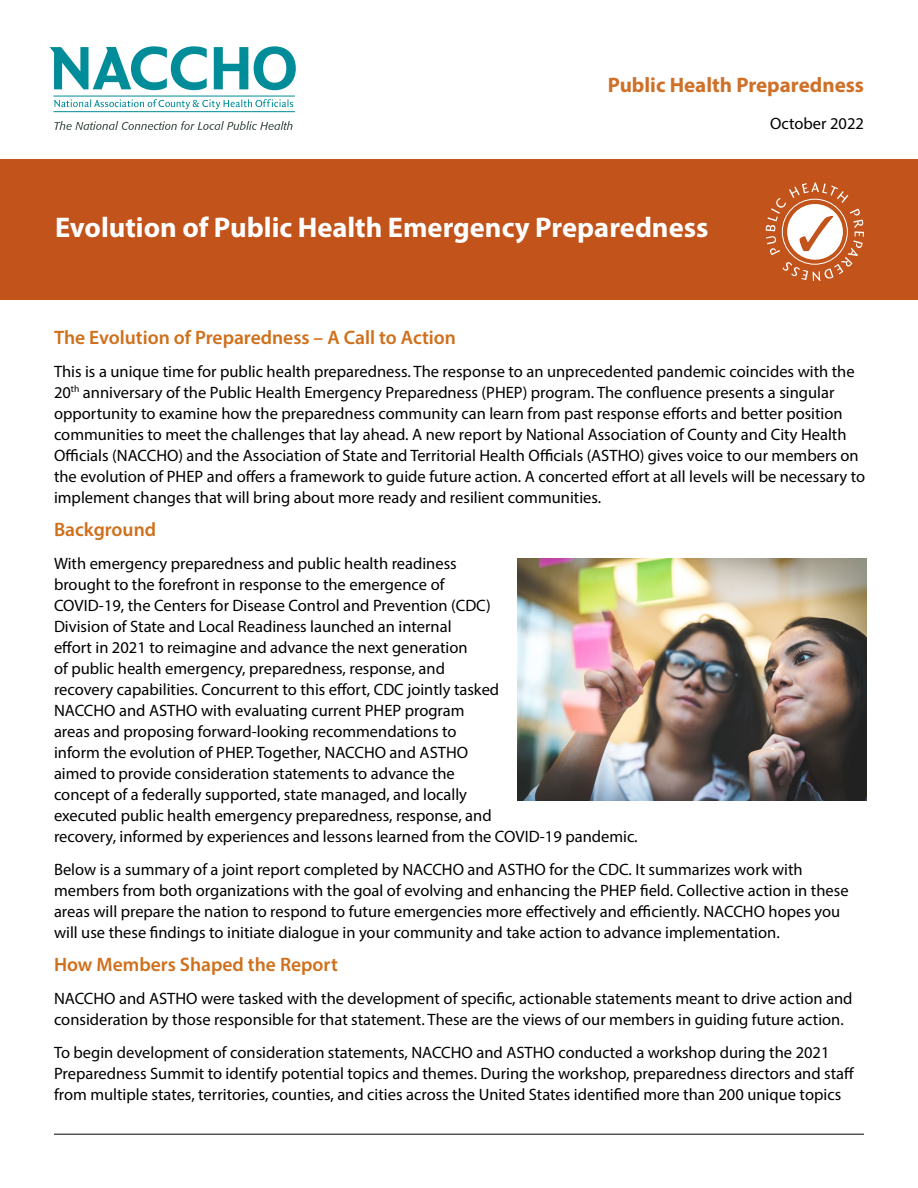
<style>
.page{position:relative;width:918px;height:1188px;background:#fff}
.page>*{position:absolute;margin:0;border:0;box-sizing:border-box;transform-origin:0 0}
.body_copy{font:700 28.5px "Myriad Pro";color:#fff}
.A{font:700 21px "Myriad Pro";color:#cf7028}
.Heading{font:600 19.5px "Myriad Pro";color:#d06f1a}
.leading_head{font:16.5px/21px "Myriad Pro";color:#000}
.leading_head-2{font:16.5px/21px "Myriad Pro";color:#000101}
</style>
<div class="page">
<div style="left:0;top:159px;width:918px;height:141px;background:#c1531b"></div>
<svg style="left:54px;top:121px;width:239px;height:9px"></svg>
<svg style="left:50px;top:46px;width:157px;height:44px"></svg>
<svg style="left:214px;top:47px;width:34px;height:42px"></svg>
<svg style="left:254px;top:46px;width:42px;height:44px"></svg>
<svg style="left:54px;top:99px;width:239px;height:10px"></svg>
<hr style="left:53px;top:96px;width:242px;height:1px;background:#008c99">
<hr style="left:53px;top:111px;width:242px;height:1px;background:#008c99">
<svg style="left:766px;top:183px;width:98px;height:97px"></svg>
<hr style="left:54px;top:1134px;width:810px;height:1px;background:#000">
<img style="left:518px;top:559px;width:348px;height:242px">
<p class="A" style="left:608px;top:71px;width:258px">Public Health Preparedness</p>
<p class="leading_head" style="left:770px;top:113px;width:95px">October 2022</p>
<p class="body_copy" style="left:55px;top:209px;width:655px">Evolution of Public Health Emergency Preparedness</p>
<p class="Heading" style="left:54px;top:325px;width:404px">The Evolution of Preparedness – A Call to Action</p>
<p class="leading_head" style="left:54px;top:360px;width:813px">This is a unique time for public health preparedness. The response to an unprecedented pandemic coincides with the 20<sup>th</sup> anniversary of the Public Health Emergency Preparedness (PHEP) program. The confluence presents a singular opportunity to examine how the preparedness community can learn from past response efforts and better position communities to meet the challenges that lay ahead. A new report by National Association of County and City Health Officials (NACCHO) and the Association of State and Territorial Health Officials (ASTHO) gives voice to our members on the evolution of PHEP and offers a framework to guide future action. A concerted effort at all levels will be necessary to implement changes that will bring about more ready and resilient communities.</p>
<p class="Heading" style="left:54px;top:517px;width:104px">Background</p>
<p class="leading_head" style="left:54px;top:552px;width:585px">With emergency preparedness and public health readiness<br>brought to the forefront in response to the emergence of<br>COVID-19, the Centers for Disease Control and Prevention (CDC)<br>Division of State and Local Readiness launched an internal<br>effort in 2021 to reimagine and advance the next generation<br>of public health emergency, preparedness, response, and<br>recovery capabilities. Concurrent to this effort, CDC jointly tasked<br>NACCHO and ASTHO with evaluating current PHEP program<br>areas and proposing forward-looking recommendations to<br>inform the evolution of PHEP. Together, NACCHO and ASTHO<br>aimed to provide consideration statements to advance the<br>concept of a federally supported, state managed, and locally<br>executed public health emergency preparedness, response, and<br>recovery, informed by experiences and lessons learned from the COVID-19 pandemic.</p>
<p class="leading_head" style="left:54px;top:858px;width:796px">Below is a summary of a joint report completed by NACCHO and ASTHO for the CDC. It summarizes work with members from both organizations with the goal of evolving and enhancing the PHEP field. Collective action in these areas will prepare the nation to respond to future emergencies more effectively and efficiently. NACCHO hopes you will use these findings to initiate dialogue in your community and take action to advance implementation.</p>
<p class="Heading" style="left:54px;top:952px;width:285px">How Members Shaped the Report</p>
<p class="leading_head-2" style="left:54px;top:987px;width:800px">NACCHO and ASTHO were tasked with the development of specific, actionable statements meant to drive action and consideration by those responsible for that statement. These are the views of our members in guiding future action.</p>
<p class="leading_head-2" style="left:54px;top:1041px;width:802px">To begin development of consideration statements, NACCHO and ASTHO conducted a workshop during the 2021<br>Preparedness Summit to identify potential topics and themes. During the workshop, preparedness directors and staff from multiple states, territories, counties, and cities across the United States identified more than 200 unique topics</p>
</div>
